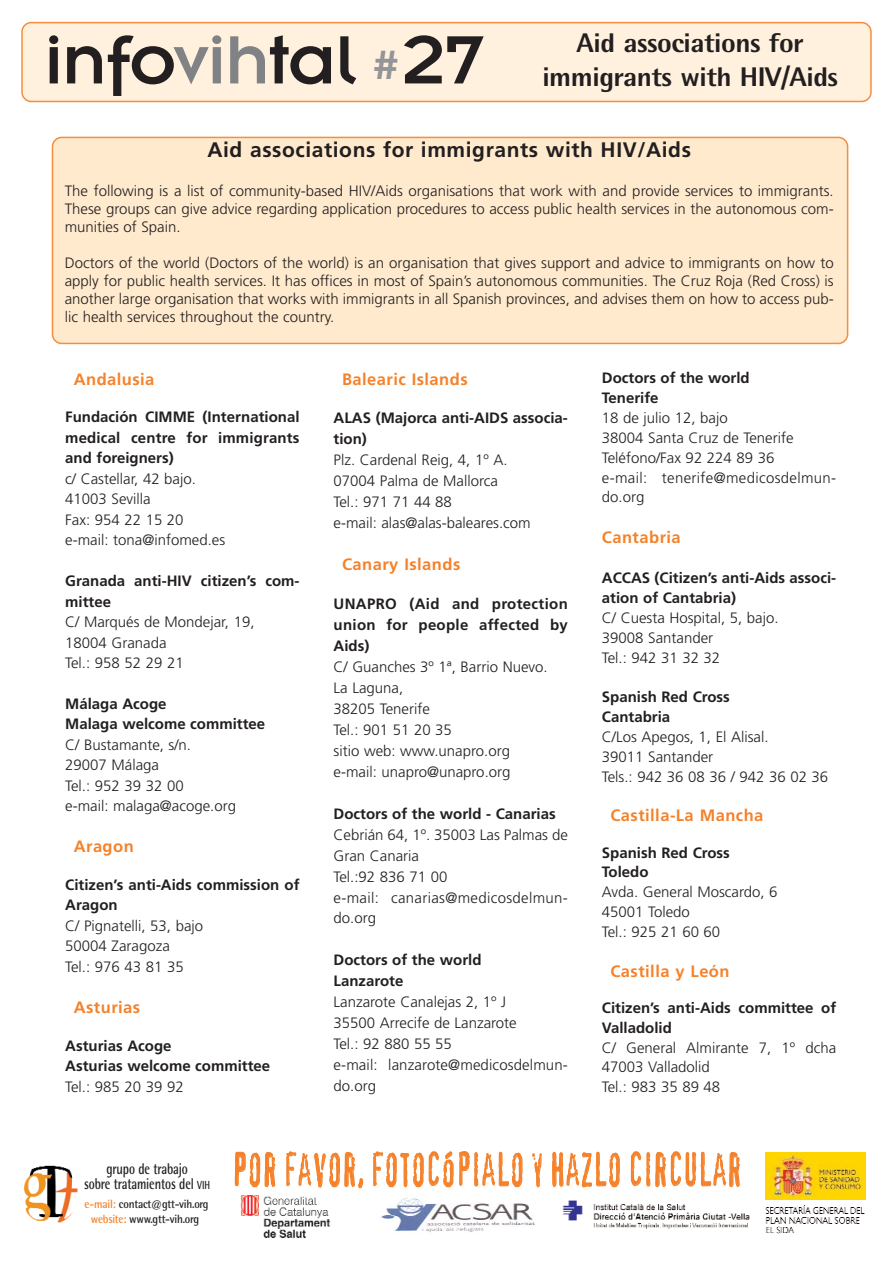
<style>
.page{position:relative;width:893px;height:1276px;background:#fff}
.page>*{position:absolute;margin:0;border:0;box-sizing:border-box;transform-origin:0 0}
.t1{font:75px "Insignia A";letter-spacing:-.015em;color:#231f20;scale:1.05 1}
.t2{font:45px "Confidential";color:#f5822a;scale:.67 1}
.t3{font:800 27px/34.5px "Rotis Semi Sans";letter-spacing:-.015em;color:#231f20;text-align:center;scale:1.05 1}
.t4{font:700 21px "Frutiger";letter-spacing:.03em;color:#231f20}
.t5{font:700 16.5px "Frutiger";letter-spacing:.03em;color:#f5822a}
.t6{font:700 15.6px/15px "Rotis Semi Sans";letter-spacing:-.01em;color:#231f20;text-align:center;scale:.77 1}
.t7{font:300 15px/21px "Frutiger";color:#231f20}
.t8{font:700 15px/20.4px "Frutiger";color:#231f20}
.t9{font:700 12px/15px "Rotis Semi Sans";letter-spacing:-.02em;color:#231f20;text-align:center;scale:.91 1}
.s1{color:#808285}
.s2{font-size:45px;color:#939598}
.s3{font-size:11.7px}
.s4{color:#f5822a}
</style>
<div class="page">
<div style="left:52px;top:137px;width:796px;height:207px;background:#ffeacd"></div>
<div style="left:21px;top:22px;width:851px;height:80px;background:#fff1de"></div>
<img style="left:240px;top:1195px;width:91px;height:44px">
<img style="left:381px;top:1198px;width:154px;height:34px">
<img style="left:562px;top:1200px;width:188px;height:28px">
<img style="left:24px;top:1165px;width:54px;height:58px">
<img style="left:765px;top:1152px;width:100px;height:47px">
<img style="left:765px;top:1205px;width:100px;height:29px">
<h1 class="t1" style="left:44px;top:36px;width:420px">info<span class="s1">vih</span>tal <span class="s2">#</span>27</h1>
<h3 class="t3" style="left:542px;top:28px;width:283px">Aid associations for immigrants with HIV/Aids</h3>
<h3 class="t4" style="left:207px;top:142px;width:485px">Aid associations for immigrants with HIV/Aids</h3>
<p class="t7" style="left:65px;top:183px;width:770px;line-height:18px;text-align:justify">The following is a list of community-based HIV/Aids organisations that work with and provide services to immigrants.<br>These groups can give advice regarding application procedures to access public health services in the autonomous com&shy;munities of Spain.</p>
<p class="t7" style="left:65px;top:255px;width:770px;line-height:18px;text-align:justify">Doctors of the world (Doctors of the world) is an organisation that gives support and advice to immigrants on how to apply for public health services. It has offices in most of Spain’s autonomous communities. The Cruz Roja (Red Cross) is another large organisation that works with immigrants in all Spanish provinces, and advises them on how to access pub&shy;lic health services throughout the country.</p>
<p class="t5" style="left:74px;top:372px;width:82px">Andalusia</p>
<p class="t8" style="left:65px;top:408px;width:236px;text-align:justify">Fundación CIMME (International medical centre for immigrants and foreigners)</p>
<p class="t7" style="left:65px;top:469px;width:161px;line-height:20.4px">c/ Castellar, 42 bajo.<br>41003 Sevilla<br>Fax: 954 22 15 20 e-mail: tona@infomed.es</p>
<p class="t8" style="left:65px;top:572px;width:236px">Granada anti-HIV citizen’s com&shy;mittee</p>
<p class="t7" style="left:65px;top:613px;width:191px;line-height:20.4px">C/ Marqués de Mondejar, 19,<br>18004 Granada<br>Tel.: 958 52 29 21</p>
<p class="t8" style="left:65px;top:694px;width:202px">Málaga Acoge<br>Malaga welcome committee</p>
<p class="t7" style="left:65px;top:735px;width:172px;line-height:20.4px">C/ Bustamante, s/n.<br>29007 Málaga<br>Tel.: 952 39 32 00<br>e-mail: malaga@acoge.org</p>
<p class="t5" style="left:74px;top:840px;width:62px">Aragon</p>
<p class="t8" style="left:65px;top:875px;width:236px">Citizen’s anti-Aids commission of<br>Aragon</p>
<p class="t7" style="left:65px;top:916px;width:139px;line-height:20.4px">C/ Pignatelli, 53, bajo<br>50004 Zaragoza<br>Tel.: 976 43 81 35</p>
<p class="t5" style="left:74px;top:1000px;width:68px">Asturias</p>
<p class="t8" style="left:65px;top:1036px;width:206px">Asturias Acoge<br>Asturias welcome committee</p>
<p class="t7" style="left:65px;top:1077px;width:120px">Tel.: 985 20 39 92</p>
<p class="t5" style="left:342px;top:372px;width:127px">Balearic Islands</p>
<p class="t8" style="left:334px;top:409px;width:236px;line-height:21px">ALAS (Majorca anti-AIDS associa&shy;tion)</p>
<p class="t7" style="left:334px;top:451px;width:199px">Plz. Cardenal Reig, 4, 1º A.<br>07004 Palma de Mallorca<br>Tel.: 971 71 44 88<br>e-mail: alas@alas-baleares.com</p>
<p class="t5" style="left:342px;top:558px;width:120px">Canary Islands</p>
<p class="t8" style="left:334px;top:594px;width:236px;line-height:21px;text-align:justify">UNAPRO (Aid and protection union for people affected by Aids)</p>
<p class="t7" style="left:334px;top:657px;width:216px">C/ Guanches 3º 1ª, Barrio Nuevo.<br>La Laguna,<br>38205 Tenerife<br>Tel.: 901 51 20 35<br>sitio web: www.unapro.org e-mail: unapro@unapro.org</p>
<p class="t8" style="left:334px;top:804px;width:224px">Doctors of the world - Canarias</p>
<p class="t7" style="left:334px;top:825px;width:236px">Cebrián 64, 1º. 35003 Las Palmas de<br>Gran Canaria<br>Tel.:92 836 71 00<br>e-mail: canarias@medicosdelmun&shy;do.org</p>
<p class="t8" style="left:334px;top:951px;width:149px;line-height:21px">Doctors of the world<br>Lanzarote</p>
<p class="t7" style="left:334px;top:993px;width:236px">Lanzarote Canalejas 2, 1º J<br>35500 Arrecife de Lanzarote<br>Tel.: 92 880 55 55<br>e-mail: lanzarote@medicosdelmun&shy;do.org</p>
<p class="t8" style="left:602px;top:369px;width:149px;line-height:19.8px">Doctors of the world<br>Tenerife</p>
<p class="t7" style="left:602px;top:409px;width:236px;line-height:19.8px">18 de julio 12, bajo<br>38004 Santa Cruz de Tenerife<br>Teléfono/Fax 92 224 89 36<br>e-mail: tenerife@medicosdelmun&shy;do.org</p>
<p class="t5" style="left:602px;top:531px;width:80px">Cantabria</p>
<p class="t8" style="left:602px;top:569px;width:236px;line-height:19.8px">ACCAS (Citizen’s anti-Aids associ&shy;ation of Cantabria)</p>
<p class="t7" style="left:602px;top:609px;width:178px;line-height:19.8px">C/ Cuesta Hospital, 5, bajo.<br>39008 Santander<br>Tel.: 942 31 32 32</p>
<p class="t8" style="left:602px;top:688px;width:130px;line-height:19.8px">Spanish Red Cross<br>Cantabria</p>
<p class="t7" style="left:602px;top:728px;width:228px;line-height:19.8px">C/Los Apegos, 1, El Alisal.<br>39011 Santander<br>Tels.: 942 36 08 36 / 942 36 02 36</p>
<p class="t5" style="left:610px;top:809px;width:155px">Castilla-La Mancha</p>
<p class="t8" style="left:602px;top:843px;width:130px;line-height:19.8px">Spanish Red Cross<br>Toledo</p>
<p class="t7" style="left:602px;top:883px;width:177px;line-height:19.8px">Avda. General Moscardo, 6<br>45001 Toledo<br>Tel.: 925 21 60 60</p>
<p class="t5" style="left:610px;top:964px;width:121px">Castilla y León</p>
<p class="t8" style="left:602px;top:999px;width:236px;line-height:19.8px">Citizen’s anti-Aids committee of<br>Valladolid</p>
<p class="t7" style="left:602px;top:1038px;width:236px;line-height:19.8px">C/ General Almirante 7, 1º dcha<br>47003 Valladolid<br>Tel.: 983 35 89 48</p>
<p class="t6" style="left:84px;top:1162px;width:165px">grupo de trabajo<br>sobre tratamientos del <span class="s3">VIH</span></p>
<p class="t9" style="left:85px;top:1197px;width:138px"><span class="s4">e-mail:</span> contact@gtt-vih.org <span class="s4">website:</span> www.gtt-vih.org</p>
<h2 class="t2" style="left:232px;top:1144px;width:762px">POR FAVOR, FOTOCÓPIALO Y HAZLO CIRCULAR</h2>
</div>
